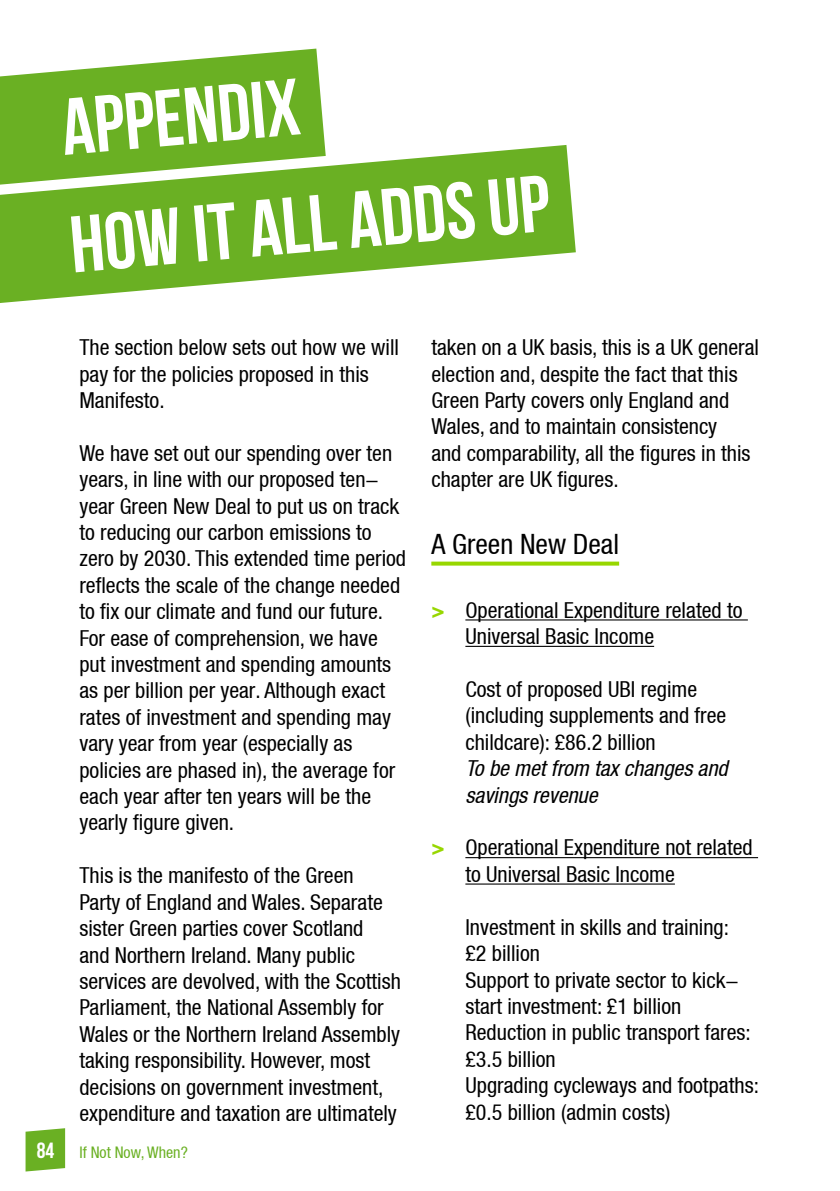
<style>
.page{position:relative;width:840px;height:1191px;background:#fff}
.page>*{position:absolute;margin:0;border:0;box-sizing:border-box;transform-origin:0 0}
.t1{font:condensed 28px "Helvetica Neue LT";color:#000}
.t2{font:condensed 22px/26.4px "Helvetica Neue LT";color:#000}
.t3{font:italic condensed 22px/26.4px "Helvetica Neue LT";color:#000}
.t4{font:condensed 16px "Helvetica Neue LT";color:#6ab023}
.s1{font-family:"Bebas Neue";font-weight:700;font-stretch:normal;font-size:22px;color:#fff}
.s2{font-weight:700;color:#97d700}
</style>
<div class="page">
<svg style="left:26px;top:1128px;width:39px;height:43px;background:#74b533"></svg>
<svg style="left:431px;top:561px;width:187px;height:4px"></svg>
<hr style="left:465px;top:619px;width:282px;height:1px;background:#000">
<hr style="left:465px;top:646px;width:188px;height:1px;background:#000">
<hr style="left:465px;top:857px;width:292px;height:1px;background:#000">
<hr style="left:465px;top:883px;width:209px;height:1px;background:#000">
<svg style="left:0;top:49px;width:325px;height:96px;fill:#6ab023"></svg>
<svg style="left:60px;top:78px;width:241px;height:67px"></svg>
<svg style="left:0;top:145px;width:575px;height:158px;fill:#6ab023"></svg>
<svg style="left:71px;top:174px;width:480px;height:99px;fill:#6ab023"></svg>
<p class="t2" style="left:79px;top:334px;width:321px">The section below sets out how we will pay for the policies proposed in this<br>Manifesto.</p>
<p class="t2" style="left:79px;top:439px;width:328px">We have set out our spending over ten years, in line with our proposed ten&shy;year Green New Deal to put us on track to reducing our carbon emissions to zero by 2030. This extended time period reflects the scale of the change needed to fix our climate and fund our future.<br>For ease of comprehension, we have put investment and spending amounts as per billion per year. Although exact rates of investment and spending may vary year from year (especially as policies are phased in), the average for each year after ten years will be the yearly figure given.</p>
<p class="t2" style="left:79px;top:862px;width:323px">This is the manifesto of the Green<br>Party of England and Wales. Separate sister Green parties cover Scotland<br>and Northern Ireland. Many public services are devolved, with the Scottish Parliament, the National Assembly for Wales or the Northern Ireland Assembly taking responsibility. However, most decisions on government investment, expenditure and taxation are ultimately</p>
<p class="t4" style="left:37px;top:1142px;width:152px"><span class="s1">84</span> If Not Now, When?</p>
<p class="t2" style="left:431px;top:334px;width:329px">taken on a UK basis, this is a UK general election and, despite the fact that this Green Party covers only England and Wales, and to maintain consistency<br>and comparability, all the figures in this chapter are UK figures.</p>
<p class="t1" style="left:431px;top:527px;width:189px">A Green New Deal</p>
<p class="t2" style="left:465px;top:596px;width:278px;text-indent:-34px"><span class="s2">&gt;</span> Operational Expenditure related to<br>Universal Basic Income</p>
<p class="t2" style="left:465px;top:676px;width:262px">Cost of proposed UBI regime (including supplements and free childcare): £86.2 billion</p>
<p class="t3" style="left:465px;top:755px;width:264px">To be met from tax changes and savings revenue</p>
<p class="t2" style="left:465px;top:834px;width:289px;text-indent:-34px"><span class="s2">&gt;</span> Operational Expenditure not related to Universal Basic Income</p>
<p class="t2" style="left:465px;top:913px;width:295px">Investment in skills and training:<br>£2 billion<br>Support to private sector to kick&shy;start investment: £1 billion<br>Reduction in public transport fares: £3.5 billion<br>Upgrading cycleways and footpaths: £0.5 billion (admin costs)</p>
</div>
